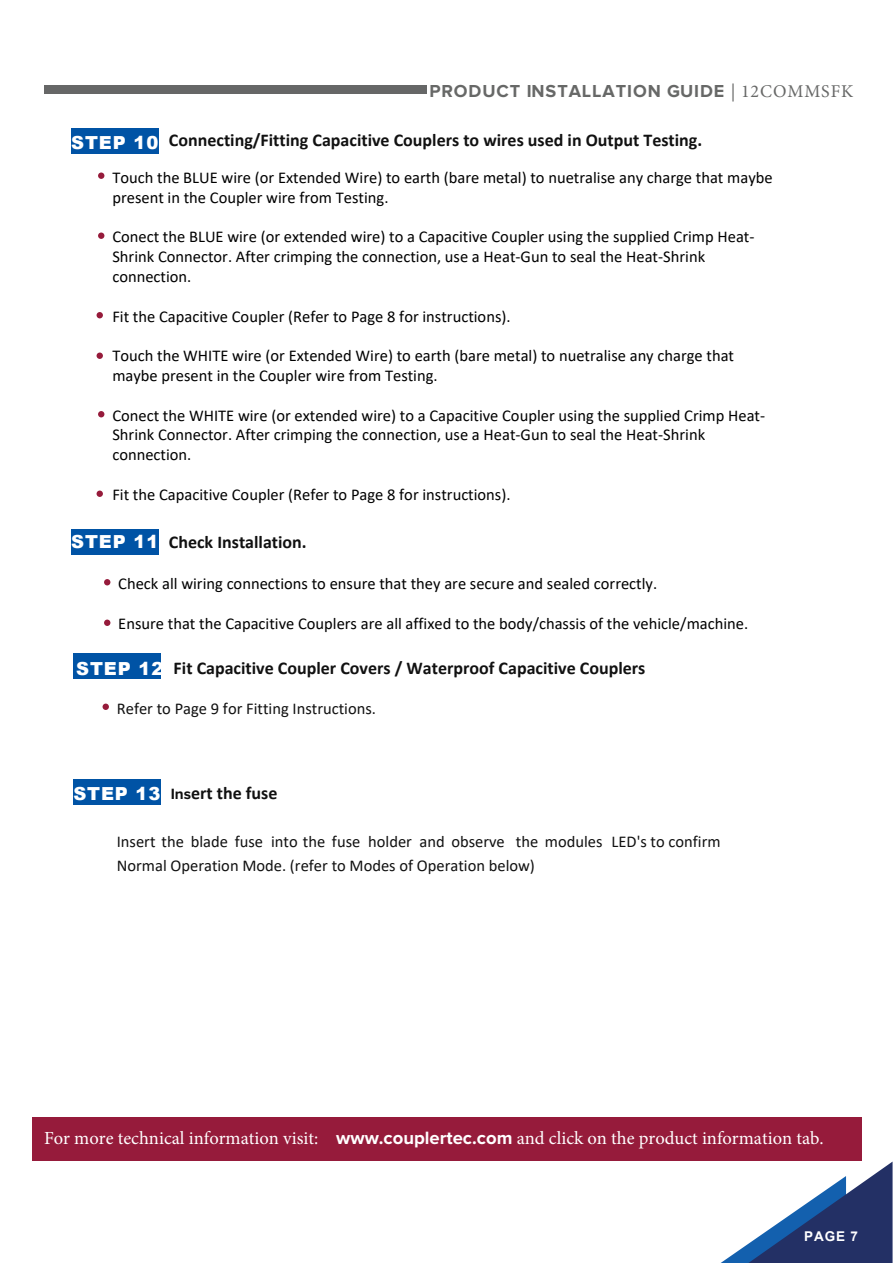
<style>
.page{position:relative;width:893px;height:1263px;background:#fff}
.page>*{position:absolute;margin:0;border:0;box-sizing:border-box;transform-origin:0 0}
.t1{font:18.45px "Minion Pro";color:#fff}
.t2{font:700 18px "Calibri";color:#111}
.t3{font:700 18px "Proxima Nova";letter-spacing:.05em;color:#676867}
.t4{font:900 18px "Arial";letter-spacing:.045em;color:#fff}
.t5{font:16.5px/19.8px "Calibri";color:#000}
.t6{font:16.5px/24.8px "Calibri";color:#111}
.t7{font:700 13.5px "Arial";color:#fff}
.s1{font-family:"Minion Pro";font-weight:400}
.s2{font-family:"Arial";font-weight:900;color:#fff}
.s3{font-family:"Proxima Nova";font-size:15.45px}
.s4{font-family:"Proxima Nova";font-weight:700}
</style>
<div class="page">
<div style="left:72px;top:129px;width:87px;height:25px;background:#0053a5"></div>
<div style="left:44px;top:85px;width:383px;height:8px;background:#666767"></div>
<div style="left:72px;top:529px;width:87px;height:26px;background:#0053a5"></div>
<svg style="left:98px;top:411px;width:6px;height:6px"></svg>
<svg style="left:97px;top:491px;width:6px;height:6px"></svg>
<svg style="left:97px;top:353px;width:6px;height:6px"></svg>
<svg style="left:97px;top:312px;width:6px;height:6px"></svg>
<svg style="left:98px;top:233px;width:6px;height:6px"></svg>
<svg style="left:98px;top:173px;width:6px;height:6px"></svg>
<svg style="left:720px;top:1162px;width:172px;height:101px"></svg>
<svg style="left:104px;top:579px;width:6px;height:6px"></svg>
<svg style="left:104px;top:620px;width:6px;height:6px"></svg>
<div style="left:73px;top:654px;width:87px;height:25px;background:#0053a5"></div>
<svg style="left:103px;top:704px;width:6px;height:6px"></svg>
<div style="left:32px;top:1117px;width:830px;height:43px;background:#961b3b"></div>
<div style="left:73px;top:780px;width:87px;height:25px;background:#0053a5"></div>
<p class="t3" style="left:429px;top:84px;width:425px">PRODUCT INSTALLATION GUIDE <span class="s1">| 12COMMSFK</span></p>
<p class="t4" style="left:71px;top:129px;width:89px">STEP 10</p>
<p class="t2" style="left:169px;top:128px;width:535px">Connecting/Fitting Capacitive Couplers to wires used in Output Testing.</p>
<p class="t5" style="left:112px;top:167px;width:662px">Touch the BLUE wire (or Extended Wire) to earth (bare metal) to nuetralise any charge that maybe present in the Coupler wire from Testing.</p>
<p class="t5" style="left:112px;top:226px;width:644px">Conect the BLUE wire (or extended wire) to a Capacitive Coupler using the supplied Crimp Heat-<br>Shrink Connector. After crimping the connection, use a Heat-Gun to seal the Heat-Shrink connection.</p>
<p class="t5" style="left:112px;top:306px;width:400px">Fit the Capacitive Coupler (Refer to Page 8 for instructions).</p>
<p class="t5" style="left:112px;top:345px;width:623px">Touch the WHITE wire (or Extended Wire) to earth (bare metal) to nuetralise any charge that maybe present in the Coupler wire from Testing.</p>
<p class="t5" style="left:112px;top:405px;width:654px">Conect the WHITE wire (or extended wire) to a Capacitive Coupler using the supplied Crimp Heat-<br>Shrink Connector. After crimping the connection, use a Heat-Gun to seal the Heat-Shrink connection.</p>
<p class="t5" style="left:112px;top:484px;width:400px">Fit the Capacitive Coupler (Refer to Page 8 for instructions).</p>
<p class="t4" style="left:71px;top:528px;width:89px">STEP 11</p>
<p class="t2" style="left:169px;top:530px;width:139px">Check Installation.</p>
<p class="t5" style="left:118px;top:574px;width:540px">Check all wiring connections to ensure that they are secure and sealed correctly.</p>
<p class="t5" style="left:118px;top:613px;width:631px">Ensure that the Capacitive Couplers are all affixed to the body/chassis of the vehicle/machine.</p>
<p class="t2" style="left:76px;top:655px;width:571px"><span class="s2">STEP 12</span> Fit Capacitive Coupler Covers / Waterproof Capacitive Couplers</p>
<p class="t6" style="left:117px;top:695px;width:261px">Refer to Page 9 for Fitting Instructions.</p>
<p class="t2" style="left:73px;top:780px;width:206px"><span class="s2">STEP 13</span> <span class="s3">Ins</span>ert the fuse</p>
<p class="t6" style="left:117px;top:828px;width:605px">Insert the blade fuse into the fuse holder and observe the modules LED's to confirm<br>Normal Operation Mode. (refer to Modes of Operation below)</p>
<p class="t1" style="left:44px;top:1125px;width:781px">For more technical information visit: <span class="s4">www.couplertec.com</span> and click on the product information tab.</p>
<p class="t7" style="left:804px;top:1227px;width:55px">PAGE 7</p>
</div>
